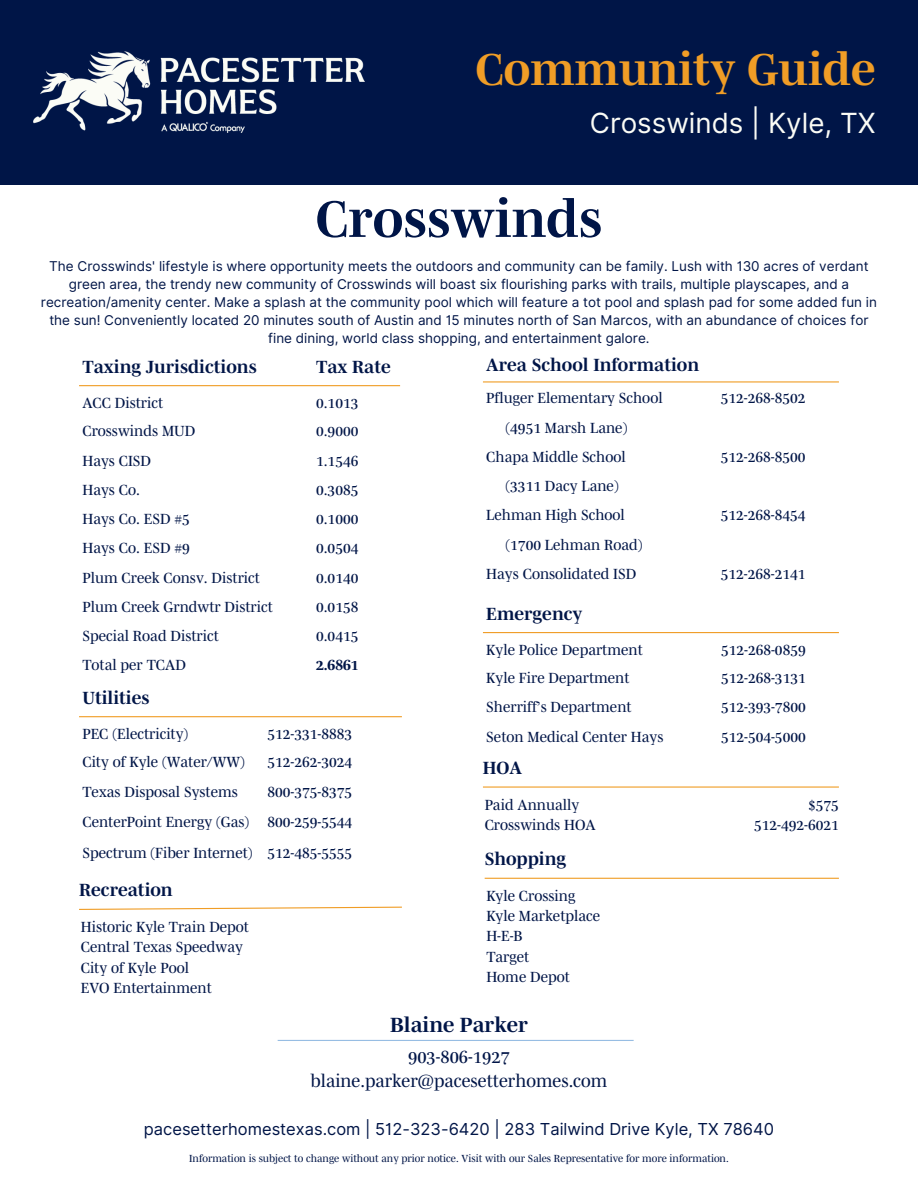
<style>
.page{position:relative;width:918px;height:1188px;background:#fff}
.page>*{position:absolute;margin:0;border:0;box-sizing:border-box;transform-origin:0 0}
.t1{font:700 52.5px "Mencken Std";color:#001547}
.t2{font:700 45.6px "Mencken Std";color:#f09d26}
.t3{font:27.75px "Inter";color:#fbfcf6}
.t4{font:700 21px "Mencken Std";color:#001547}
.t5{font:700 18px "Mencken Std";color:#001547}
.t6{font:18px/24.8px "Mencken Std";color:#001547;text-align:center}
.t7{font:16.5px "Inter";color:#001547}
.t8{font:15px/20.2px "Mencken Std";color:#001547}
.t9{font:700 15px "Mencken Std";color:#001547}
.t10{font:13.5px/18px "Inter";color:#001547;text-align:center}
.t11{font:10.5px "Mencken Std";color:#001547}
</style>
<div class="page">
<div style="left:0;top:0;width:918px;height:185px;background:#001547"></div>
<img style="left:34px;top:51px;width:331px;height:81px">
<hr style="left:79px;top:385px;width:321px;height:1px;background:#f09d26">
<hr style="left:483px;top:381px;width:356px;height:2px;background:#f09d26">
<hr style="left:79px;top:716px;width:323px;height:1px;background:#f09d26">
<hr style="left:483px;top:632px;width:356px;height:1px;background:#f09d26">
<svg style="left:79px;top:906px;width:323px;height:4px"></svg>
<hr style="left:483px;top:786px;width:356px;height:2px;background:#f09d26">
<hr style="left:485px;top:878px;width:354px;height:1px;background:#f09d26">
<hr style="left:278px;top:1040px;width:356px;height:1px;background:#97bde3">
<h2 class="t2" style="left:475px;top:43px;width:402px">Community Guide</h2>
<h3 class="t3" style="left:590px;top:103px;width:287px">Crosswinds | Kyle, TX</h3>
<h1 class="t1" style="left:316px;top:189px;width:288px">Crosswinds</h1>
<p class="t10" style="left:41px;top:257px;width:838px">The Crosswinds' lifestyle is where opportunity meets the outdoors and community can be family. Lush with 130 acres of verdant green area, the trendy new community of Crosswinds will boast six flourishing parks with trails, multiple playscapes, and a recreation/amenity center. Make a splash at the community pool which will feature a tot pool and splash pad for some added fun in the sun! Conveniently located 20 minutes south of Austin and 15 minutes north of San Marcos, with an abundance of choices for fine dining, world class shopping, and entertainment galore.</p>
<p class="t5" style="left:486px;top:354px;width:214px">Area School Information</p>
<p class="t8" style="left:486px;top:387px;width:178px">Pfluger Elementary School</p>
<p class="t8" style="left:721px;top:387px;width:86px">512-268-8502</p>
<p class="t8" style="left:486px;top:413px;width:143px;line-height:29.2px;text-align:right">(4951 Marsh Lane)<br>Chapa Middle School</p>
<p class="t5" style="left:82px;top:356px;width:176px">Taxing Jurisdictions</p>
<p class="t5" style="left:316px;top:356px;width:76px">Tax Rate</p>
<p class="t8" style="left:82px;top:392px;width:82px">ACC District</p>
<p class="t8" style="left:316px;top:392px;width:44px">0.1013</p>
<p class="t8" style="left:82px;top:421px;width:114px">Crosswinds MUD</p>
<p class="t8" style="left:316px;top:421px;width:44px">0.9000</p>
<p class="t8" style="left:82px;top:450px;width:70px">Hays CISD</p>
<p class="t8" style="left:316px;top:450px;width:44px">1.1546</p>
<p class="t8" style="left:82px;top:479px;width:59px">Hays Co.</p>
<p class="t8" style="left:316px;top:479px;width:44px">0.3085</p>
<p class="t8" style="left:82px;top:509px;width:109px">Hays Co. ESD #5</p>
<p class="t8" style="left:316px;top:509px;width:44px">0.1000</p>
<p class="t8" style="left:82px;top:538px;width:109px">Hays Co. ESD #9</p>
<p class="t8" style="left:316px;top:538px;width:44px">0.0504</p>
<p class="t8" style="left:82px;top:567px;width:179px">Plum Creek Consv. District</p>
<p class="t8" style="left:316px;top:567px;width:44px">0.0140</p>
<p class="t8" style="left:82px;top:596px;width:192px">Plum Creek Grndwtr District</p>
<p class="t8" style="left:316px;top:596px;width:44px">0.0158</p>
<p class="t8" style="left:82px;top:626px;width:138px">Special Road District</p>
<p class="t8" style="left:316px;top:626px;width:44px">0.0415</p>
<p class="t8" style="left:82px;top:655px;width:105px">Total per TCAD</p>
<p class="t9" style="left:316px;top:657px;width:44px">2.6861</p>
<p class="t8" style="left:721px;top:446px;width:86px">512-268-8500</p>
<p class="t8" style="left:486px;top:471px;width:140px;line-height:29.2px;text-indent:19px">(3311 Dacy Lane)<br>Lehman High School</p>
<p class="t8" style="left:721px;top:505px;width:86px">512-268-8454</p>
<p class="t8" style="left:486px;top:530px;width:158px;line-height:29.2px;text-indent:19px">(1700 Lehman Road)<br>Hays Consolidated ISD</p>
<p class="t8" style="left:721px;top:563px;width:86px">512-268-2141</p>
<p class="t5" style="left:486px;top:603px;width:98px">Emergency</p>
<p class="t8" style="left:486px;top:639px;width:158px">Kyle Police Department</p>
<p class="t8" style="left:721px;top:639px;width:86px">512-268-0859</p>
<p class="t8" style="left:486px;top:668px;width:145px">Kyle Fire Department</p>
<p class="t8" style="left:721px;top:668px;width:86px">512-268-3131</p>
<p class="t8" style="left:486px;top:697px;width:147px">Sherriff’s Department</p>
<p class="t8" style="left:721px;top:697px;width:86px">512-393-7800</p>
<p class="t8" style="left:486px;top:726px;width:179px">Seton Medical Center Hays</p>
<p class="t8" style="left:721px;top:726px;width:86px">512-504-5000</p>
<p class="t5" style="left:82px;top:688px;width:69px">Utilities</p>
<p class="t8" style="left:82px;top:723px;width:107px">PEC (Electricity)</p>
<p class="t8" style="left:267px;top:723px;width:86px">512-331-8883</p>
<p class="t8" style="left:82px;top:752px;width:164px">City of Kyle (Water/WW)</p>
<p class="t8" style="left:267px;top:752px;width:86px">512-262-3024</p>
<p class="t8" style="left:82px;top:781px;width:157px">Texas Disposal Systems</p>
<p class="t5" style="left:483px;top:757px;width:41px">HOA</p>
<p class="t8" style="left:485px;top:794px;width:113px">Paid Annually<br>Crosswinds HOA</p>
<p class="t8" style="left:754px;top:794px;width:86px;text-align:right">$575<br>512-492-6021</p>
<p class="t5" style="left:485px;top:848px;width:83px">Shopping</p>
<p class="t8" style="left:486px;top:885px;width:115px">Kyle Crossing<br>Kyle Marketplace<br>H-E-B<br>Target<br>Home Depot</p>
<p class="t8" style="left:82px;top:776px;width:271px;line-height:30.9px;text-align:justify;text-indent:185px">800-375-8375<br>CenterPoint Energy (Gas) 800-259-5544<br>Spectrum (Fiber Internet) 512-485-5555</p>
<p class="t5" style="left:79px;top:880px;width:95px">Recreation</p>
<p class="t8" style="left:81px;top:917px;width:170px">Historic Kyle Train Depot<br>Central Texas Speedway<br>City of Kyle Pool<br>EVO Entertainment</p>
<h3 class="t4" style="left:390px;top:1013px;width:139px">Blaine Parker</h3>
<p class="t6" style="left:311px;top:1044px;width:298px">903-806-1927 blaine.parker@pacesetterhomes.com</p>
<p class="t7" style="left:144px;top:1117px;width:632px">pacesetterhomestexas.com | 512-323-6420 | 283 Tailwind Drive Kyle, TX 78640</p>
<p class="t11" style="left:189px;top:1152px;width:541px">Information is subject to change without any prior notice. Visit with our Sales Representative for more information.</p>
</div>
